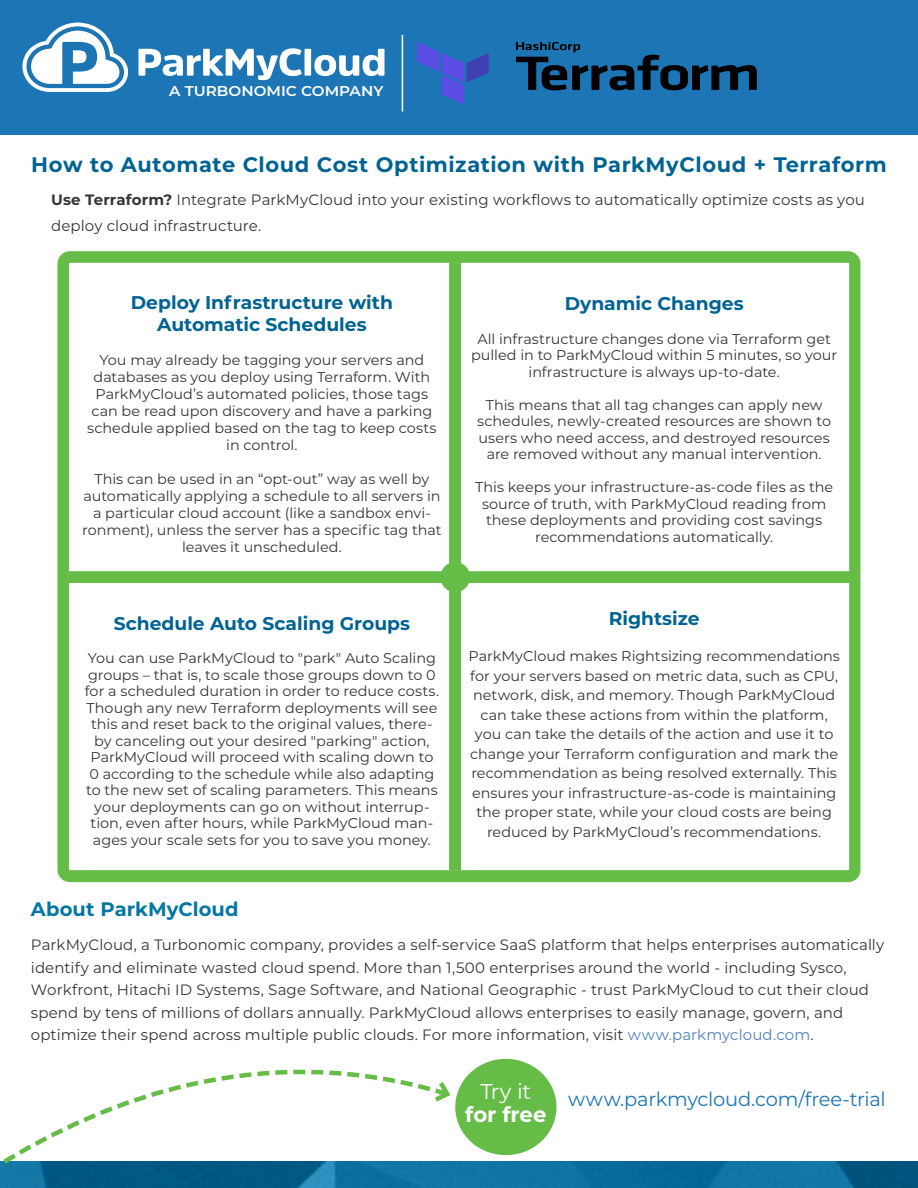
<style>
.page{position:relative;width:918px;height:1188px;background:#fff}
.page>*{position:absolute;margin:0;border:0;box-sizing:border-box;transform-origin:0 0}
.t1{font:700 21.3px "Montserrat";letter-spacing:-.005em;color:#fff}
.t2{font:21.3px "Montserrat";color:#fff}
.t3{font:700 21px "Montserrat";letter-spacing:.025em;color:#006392}
.t4{font:19.5px "Montserrat";letter-spacing:-.015em;color:#1c76b6}
.t5{font:700 19.5px "Montserrat";letter-spacing:.005em;color:#0377a3}
.t6{font:700 18.45px/22px "Montserrat";color:#006392;text-align:center}
.t7{font:15px/22.5px "Montserrat";letter-spacing:.005em;color:#353535}
.t8{font:600 14.25px "Montserrat";color:#fff;scale:1.07 1}
.t9{font:14.1px/16.5px "Montserrat";color:#353535;text-align:center}
.s1{font-weight:700}
.s2{color:#4f81bd}
.s3{color:#333}
</style>
<div class="page">
<img style="left:453px;top:1161px;width:465px;height:27px">
<div style="left:455px;top:1059px;width:102px;height:96px;background:#65bc46;border-radius:50%"></div>
<div style="left:0;top:0;width:918px;height:135px;background:#1c76b6"></div>
<hr style="left:402px;top:35px;width:1px;height:77px;background:#fff">
<div style="left:449px;top:263px;width:12px;height:308px;background:#65bc46"></div>
<div style="left:449px;top:583px;width:12px;height:287px;background:#65bc46"></div>
<div style="left:69px;top:571px;width:386px;height:12px;background:#65bc46"></div>
<div style="left:455px;top:571px;width:398px;height:12px;background:#65bc46"></div>
<svg style="left:449px;top:263px;width:1px;height:300px"></svg>
<svg style="left:449px;top:591px;width:1px;height:279px"></svg>
<svg style="left:69px;top:571px;width:372px;height:1px"></svg>
<svg style="left:469px;top:571px;width:380px;height:1px"></svg>
<div style="left:57px;top:251px;width:804px;height:631px;border:11px solid #65bc46;border-radius:7px"></div>
<svg style="left:138px;top:48px;width:164px;height:32px"></svg>
<div style="left:305px;top:49px;width:6px;height:27px;background:#fff"></div>
<svg style="left:314px;top:49px;width:71px;height:27px"></svg>
<svg style="left:22px;top:23px;width:106px;height:69px"></svg>
<svg style="left:0;top:1069px;width:453px;height:119px"></svg>
<svg style="left:430px;top:1077px;width:23px;height:29px"></svg>
<div style="left:440px;top:562px;width:30px;height:30px;background:#65bc46;border-radius:50%"></div>
<svg style="left:516px;top:42px;width:241px;height:48px"></svg>
<svg style="left:417px;top:42px;width:72px;height:63px"></svg>
<p class="t8" style="left:169px;top:83px;width:202px">A TURBONOMIC COMPANY</p>
<h2 class="t3" style="left:31px;top:156px;width:857px">How to Automate Cloud Cost Optimization with ParkMyCloud + Terraform</h2>
<p class="t7" style="left:51px;top:188px;width:815px;line-height:25.5px"><span class="s1">Use Terraform?</span> Integrate ParkMyCloud into your existing workflows to automatically optimize costs as you deploy cloud infrastructure.</p>
<h3 class="t6" style="left:131px;top:292px;width:264px">Deploy Infrastructure with<br>Automatic Schedules</h3>
<p class="t9" style="left:87px;top:352px;width:351px;line-height:17px">You may already be tagging your servers and databases as you deploy using Terraform. With ParkMyCloud’s automated policies, those tags can be read upon discovery and have a parking schedule applied based on the tag to keep costs in control.</p>
<p class="t9" style="left:82px;top:471px;width:361px;line-height:17px">This can be used in an “opt-out” way as well by automatically applying a schedule to all servers in a particular cloud account (like a sandbox envi&shy;ronment), unless the server has a specific tag that leaves it unscheduled.</p>
<h3 class="t6" style="left:114px;top:613px;width:298px">Schedule Auto Scaling Groups</h3>
<p class="t9" style="left:85px;top:650px;width:356px">You can use ParkMyCloud to "park" Auto Scaling groups – that is, to scale those groups down to 0 for a scheduled duration in order to reduce costs.<br>Though any new Terraform deployments will see this and reset back to the original values, there&shy;by canceling out your desired "parking" action, ParkMyCloud will proceed with scaling down to 0 according to the schedule while also adapting to the new set of scaling parameters. This means your deployments can go on without interrup&shy;tion, even after hours, while ParkMyCloud man&shy;ages your scale sets for you to save you money.</p>
<h3 class="t5" style="left:31px;top:901px;width:209px">About ParkMyCloud</h3>
<h3 class="t6" style="left:565px;top:294px;width:180px">Dynamic Changes</h3>
<p class="t9" style="left:471px;top:331px;width:368px">All infrastructure changes done via Terraform get pulled in to ParkMyCloud within 5 minutes, so your infrastructure is always up-to-date.</p>
<p class="t9" style="left:477px;top:397px;width:355px">This means that all tag changes can apply new schedules, newly-created resources are shown to users who need access, and destroyed resources are removed without any manual intervention.</p>
<p class="t9" style="left:475px;top:480px;width:360px">This keeps your infrastructure-as-code files as the source of truth, with ParkMyCloud reading from these deployments and providing cost savings recommendations automatically.</p>
<h3 class="t6" style="left:609px;top:609px;width:93px">Rightsize</h3>
<p class="t9" style="left:468px;top:647px;width:373px;line-height:19.5px">ParkMyCloud makes Rightsizing recommendations for your servers based on metric data, such as CPU, network, disk, and memory. Though ParkMyCloud can take these actions from within the platform, you can take the details of the action and use it to change your Terraform configuration and mark the recommendation as being resolved externally. This ensures your infrastructure-as-code is maintaining the proper state, while your cloud costs are being reduced by ParkMyCloud’s recommendations.</p>
<p class="t7" style="left:31px;top:934px;width:855px">ParkMyCloud, a Turbonomic company, provides a self-service SaaS platform that helps enterprises automatically identify and eliminate wasted cloud spend. More than 1,500 enterprises around the world - including Sysco, Workfront, Hitachi ID Systems, Sage Software, and National Geographic - trust ParkMyCloud to cut their cloud spend by tens of millions of dollars annually. ParkMyCloud allows enterprises to easily manage, govern, and optimize their spend across multiple public clouds. For more information, visit <span class="s2">www.parkmycloud.com</span><span class="s3">.</span></p>
<h1 class="t2" style="left:481px;top:1081px;width:52px">Try it</h1>
<h1 class="t1" style="left:465px;top:1105px;width:83px">for free</h1>
<h3 class="t4" style="left:568px;top:1090px;width:319px">www.parkmycloud.com/free-trial</h3>
</div>
